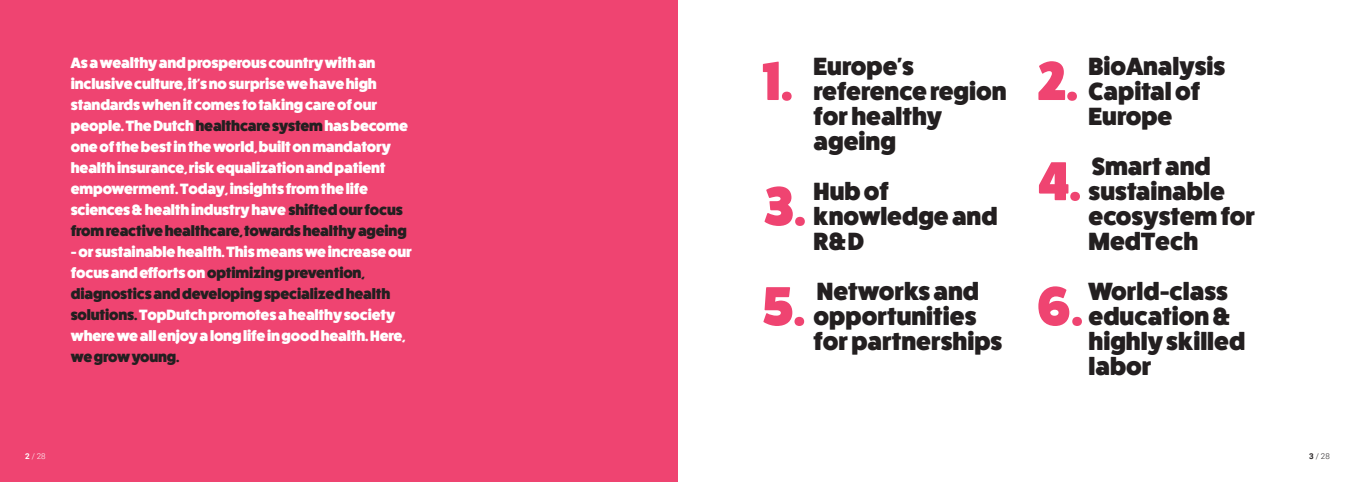
<style>
.page{position:relative;width:1355px;height:482px;background:#fff}
.page>*{position:absolute;margin:0;border:0;box-sizing:border-box;transform-origin:0 0}
.t1{font:800 55px "Fat Frank";color:#ef4471}
.t2{font:800 25px/25px "Fat Frank";color:#231f20}
.t3{font:800 15px/21px "Fat Frank";letter-spacing:-.01em;color:#fff}
.t4{font:300 8px "Roboto";color:#231f20}
.t5{font:300 8px "Roboto";color:#fff}
.s1{color:#231f20}
.s2{font-weight:700}
</style>
<div class="page">
<div style="left:0;top:0;width:677px;height:482px;background:#ef4471"></div>
<p class="t3" style="left:71px;top:52px;width:339px">As a wealthy and prosperous country with an inclusive culture, it's no surprise we have high standards when it comes to taking care of our people. The Dutch <span class="s1">healthcare system</span> has become one of the best in the world, built on mandatory health insurance, risk equalization and patient empowerment. Today, insights from the life sciences &amp; health industry have <span class="s1">shifted our focus from reactive healthcare, towards healthy ageing</span></p>
<p class="t3" style="left:71px;top:241px;width:343px">- or sustainable health. This means we increase our focus and efforts on <span class="s1">optimizing prevention, diagnostics and developing specialized health solutions.</span> TopDutch promotes a healthy society where we all enjoy a long life in good health. Here, <span class="s1">we grow young.</span></p>
<p class="t5" style="left:25px;top:451px;width:22px"><span class="s2">2</span> / 28</p>
<p class="t1" style="left:763px;top:50px;width:32px">1.</p>
<p class="t1" style="left:763px;top:175px;width:45px">3.</p>
<p class="t1" style="left:763px;top:275px;width:44px">5.</p>
<p class="t2" style="left:814px;top:54px;width:195px">Europe's reference region for healthy ageing</p>
<p class="t2" style="left:814px;top:179px;width:186px">Hub of knowledge and<br>R&amp;D</p>
<p class="t2" style="left:814px;top:279px;width:190px">Networks and opportunities for partnerships</p>
<p class="t2" style="left:1089px;top:54px;width:138px">BioAnalysis<br>Capital of<br>Europe</p>
<p class="t2" style="left:1089px;top:154px;width:168px">Smart and sustainable ecosystem for<br>MedTech</p>
<p class="t2" style="left:1089px;top:279px;width:158px">World-class education &amp; highly skilled labor</p>
<p class="t1" style="left:1037px;top:50px;width:42px">2.</p>
<p class="t1" style="left:1037px;top:150px;width:45px">4.</p>
<p class="t1" style="left:1037px;top:275px;width:47px">6.</p>
<p class="t4" style="left:1309px;top:451px;width:22px"><span class="s2">3</span> / 28</p>
</div>
